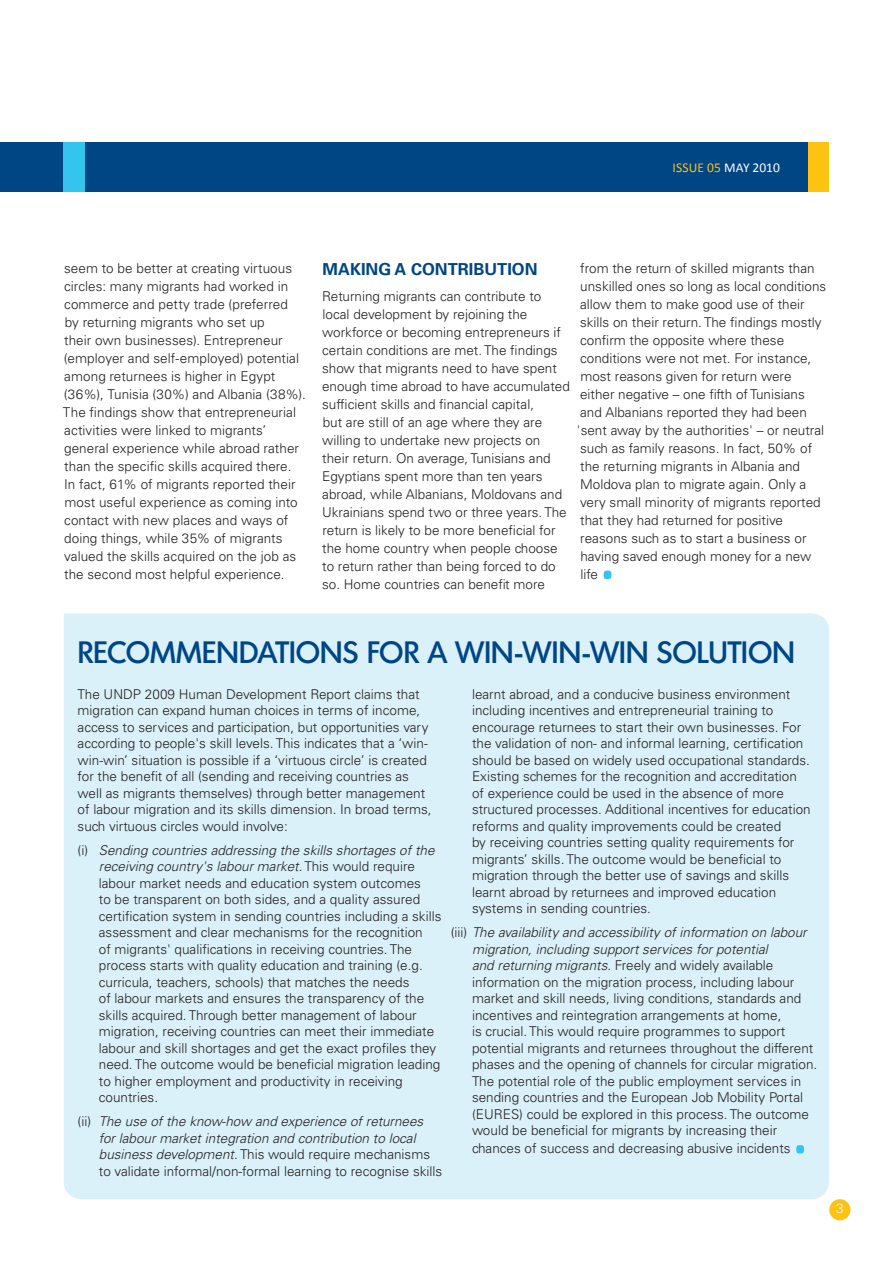
<style>
.page{position:relative;width:893px;height:1263px;background:#fff}
.page>*{position:absolute;margin:0;border:0;box-sizing:border-box;transform-origin:0 0}
.t1{font:75px "Calibri";color:#34c4ed}
.t2{font:500 30px "Montreal TS";letter-spacing:.005em;color:#004684}
.t3{font:700 16.5px "Univers LT Std";color:#004684}
.t4{font:300 13.5px/18px "Univers LT Std";color:#231f20}
.t5{font:italic 300 13.5px/16.5px "Univers LT Std";color:#231f20}
.t6{font:13.5px "Calibri";letter-spacing:.005em;color:#fec210}
.t7{font:300 13.5px "Univers LT Std";color:#fff}
.s1{color:#fff}
.s2{font-style:italic}
.s3{font-style:normal}
</style>
<div class="page">
<div style="left:64px;top:613px;width:765px;height:586px;background:#daf1fa"></div>
<div style="left:806px;top:142px;width:23px;height:49px;background:#fec210"></div>
<div style="left:0;top:142px;width:807px;height:49px;background:#004684"></div>
<div style="left:64px;top:142px;width:21px;height:49px;background:#34c4ed"></div>
<div style="left:829px;top:1199px;width:21px;height:21px;background:#fec210;border-radius:50%"></div>
<p class="t6" style="left:672px;top:159px;width:109px">ISSUE 05 <span class="s1">MAY 2010</span></p>
<p class="t4" style="left:63px;top:259px;width:244px">seem to be better at creating virtuous circles: many migrants had worked in commerce and petty trade (preferred<br>by returning migrants who set up<br>their own businesses). Entrepreneur (employer and self-employed) potential among returnees is higher in Egypt (36%), Tunisia (30%) and Albania (38%).<br>The findings show that entrepreneurial activities were linked to migrants’ general experience while abroad rather than the specific skills acquired there.<br>In fact, 61% of migrants reported their most useful experience as coming into contact with new places and ways of doing things, while 35% of migrants valued the skills acquired on the job as the second most helpful experience.</p>
<p class="t3" style="left:323px;top:259px;width:217px">MAKING A CONTRIBUTION</p>
<p class="t4" style="left:322px;top:288px;width:249px">Returning migrants can contribute to local development by rejoining the workforce or becoming entrepreneurs if certain conditions are met. The findings show that migrants need to have spent enough time abroad to have accumulated sufficient skills and financial capital,<br>but are still of an age where they are willing to undertake new projects on their return. On average, Tunisians and Egyptians spent more than ten years abroad, while Albanians, Moldovans and Ukrainians spend two or three years. The return is likely to be more beneficial for the home country when people choose to return rather than being forced to do so. Home countries can benefit more</p>
<p class="t4" style="left:577px;top:259px;width:251px">from the return of skilled migrants than unskilled ones so long as local conditions allow them to make good use of their skills on their return. The findings mostly confirm the opposite where these conditions were not met. For instance, most reasons given for return were<br>either negative – one fifth of Tunisians and Albanians reported they had been 'sent away by the authorities' – or neutral such as family reasons. In fact, 50% of the returning migrants in Albania and Moldova plan to migrate again. Only a very small minority of migrants reported that they had returned for positive reasons such as to start a business or having saved enough money for a new life</p>
<p class="t1" style="left:598px;top:507px;width:20px">.</p>
<p class="t2" style="left:78px;top:633px;width:719px">RECOMMENDATIONS FOR A WIN-WIN-WIN SOLUTION</p>
<p class="t4" style="left:78px;top:686px;width:356px;line-height:16.5px">The UNDP 2009 Human Development Report claims that migration can expand human choices in terms of income, access to services and participation, but opportunities vary according to people's skill levels. This indicates that a ‘win&shy;win-win’ situation is possible if a ‘virtuous circle’ is created for the benefit of all (sending and receiving countries as well as migrants themselves) through better management of labour migration and its skills dimension. In broad terms, such virtuous circles would involve:</p>
<p class="t4" style="left:99px;top:842px;width:344px;line-height:16.5px;text-indent:-21px">(i) <span class="s2">Sending countries addressing the skills shortages of the receiving country's labour market</span>. This would require labour market needs and education system outcomes<br>to be transparent on both sides, and a quality assured certification system in sending countries including a skills assessment and clear mechanisms for the recognition<br>of migrants' qualifications in receiving countries. The process starts with quality education and training (e.g. curricula, teachers, schools) that matches the needs<br>of labour markets and ensures the transparency of the skills acquired. Through better management of labour migration, receiving countries can meet their immediate labour and skill shortages and get the exact profiles they need. The outcome would be beneficial migration leading to higher employment and productivity in receiving countries.</p>
<p class="t5" style="left:99px;top:1113px;width:345px;text-indent:-21px"><span class="s3">(ii)</span> The use of the know-how and experience of returnees for labour market integration and contribution to local business development<span class="s3">. This would require mechanisms to validate informal/non-formal learning to recognise skills</span></p>
<p class="t4" style="left:472px;top:686px;width:340px;line-height:16.5px">learnt abroad, and a conducive business environment including incentives and entrepreneurial training to encourage returnees to start their own businesses. For the validation of non- and informal learning, certification should be based on widely used occupational standards.<br>Existing schemes for the recognition and accreditation of experience could be used in the absence of more structured processes. Additional incentives for education reforms and quality improvements could be created<br>by receiving countries setting quality requirements for migrants’ skills. The outcome would be beneficial to migration through the better use of savings and skills learnt abroad by returnees and improved education systems in sending countries.</p>
<p class="t4" style="left:472px;top:924px;width:347px;line-height:16.5px;text-indent:-21px">(iii) <span class="s2">The availability and accessibility of information on labour migration, including support services for potential<br>and returning migrants</span>. Freely and widely available information on the migration process, including labour market and skill needs, living conditions, standards and incentives and reintegration arrangements at home,<br>is crucial. This would require programmes to support potential migrants and returnees throughout the different phases and the opening of channels for circular migration.<br>The potential role of the public employment services in sending countries and the European Job Mobility Portal (EURES) could be explored in this process. The outcome would be beneficial for migrants by increasing their</p>
<p class="t4" style="left:472px;top:1139px;width:320px">chances of success and decreasing abusive incidents</p>
<p class="t1" style="left:791px;top:1082px;width:20px">.</p>
<p class="t7" style="left:836px;top:1200px;width:9px">3</p>
</div>
